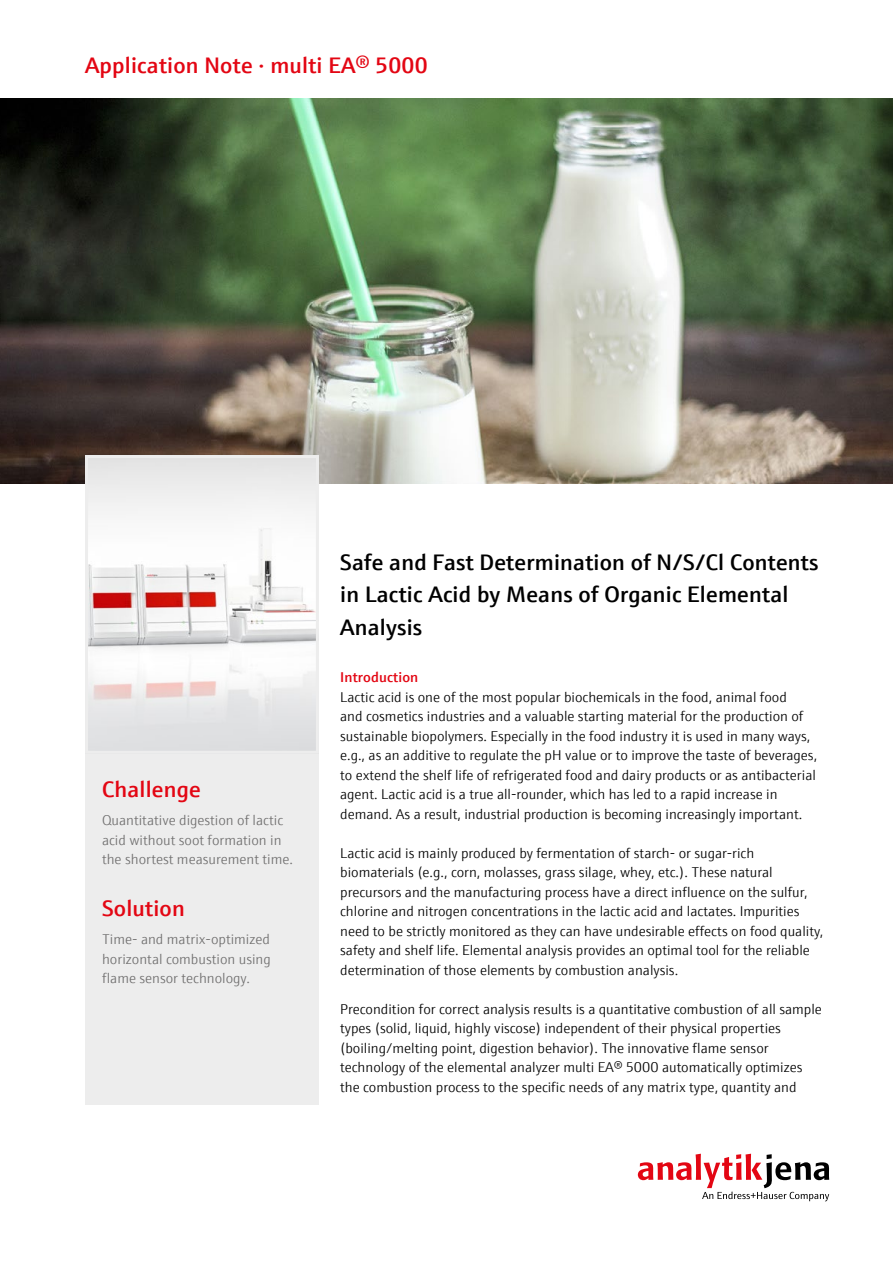
<style>
.page{position:relative;width:893px;height:1263px;background:#fff}
.page>*{position:absolute;margin:0;border:0;box-sizing:border-box;transform-origin:0 0}
.t1{font:600 22.5px/32.4px "E+H Sans";letter-spacing:.01em;color:#000}
.t2{font:600 22.5px "E+H Sans";letter-spacing:.01em;color:#e30613}
.t3{font:300 14.25px/19.5px "E+H Sans";color:#000}
.t4{font:300 14.25px/19.5px "E+H Sans";color:#706f6f}
.t5{font:600 14.25px "E+H Sans";letter-spacing:.01em;color:#e30613}
</style>
<div class="page">
<svg style="left:638px;top:1154px;width:191px;height:47px"></svg>
<div style="left:85px;top:746px;width:234px;height:359px;background:#ededed"></div>
<img style="left:0;top:99px;width:893px;height:385px">
<img style="left:89px;top:459px;width:226px;height:291px">
<div style="left:85px;top:455px;width:234px;height:299px;border:3px solid #ededed"></div>
<h1 class="t2" style="left:85px;top:48px;width:344px">Application Note · multi EA® 5000</h1>
<h1 class="t2" style="left:102px;top:772px;width:100px">Challenge</h1>
<p class="t4" style="left:102px;top:810px;width:192px">Quantitative digestion of lactic acid without soot formation in the shortest measurement time.</p>
<h1 class="t2" style="left:102px;top:891px;width:84px">Solution</h1>
<p class="t4" style="left:102px;top:928px;width:170px;text-align:justify">Time- and matrix-optimized horizontal combustion using flame sensor technology.</p>
<h1 class="t1" style="left:340px;top:544px;width:480px">Safe and Fast Determination of N/S/Cl Contents in Lactic Acid by Means of Organic Elemental<br>Analysis</h1>
<p class="t5" style="left:340px;top:666px;width:80px">Introduction</p>
<p class="t3" style="left:340px;top:686px;width:479px">Lactic acid is one of the most popular biochemicals in the food, animal food<br>and cosmetics industries and a valuable starting material for the production of sustainable biopolymers. Especially in the food industry it is used in many ways, e.g., as an additive to regulate the pH value or to improve the taste of beverages, to extend the shelf life of refrigerated food and dairy products or as antibacterial agent. Lactic acid is a true all-rounder, which has led to a rapid increase in demand. As a result, industrial production is becoming increasingly important.</p>
<p class="t3" style="left:340px;top:842px;width:485px">Lactic acid is mainly produced by fermentation of starch- or sugar-rich biomaterials (e.g., corn, molasses, grass silage, whey, etc.). These natural precursors and the manufacturing process have a direct influence on the sulfur, chlorine and nitrogen concentrations in the lactic acid and lactates. Impurities need to be strictly monitored as they can have undesirable effects on food quality, safety and shelf life. Elemental analysis provides an optimal tool for the reliable determination of those elements by combustion analysis.</p>
<p class="t3" style="left:340px;top:998px;width:483px">Precondition for correct analysis results is a quantitative combustion of all sample types (solid, liquid, highly viscose) independent of their physical properties (boiling/melting point, digestion behavior). The innovative flame sensor technology of the elemental analyzer multi EA® 5000 automatically optimizes the combustion process to the specific needs of any matrix type, quantity and</p>
</div>
